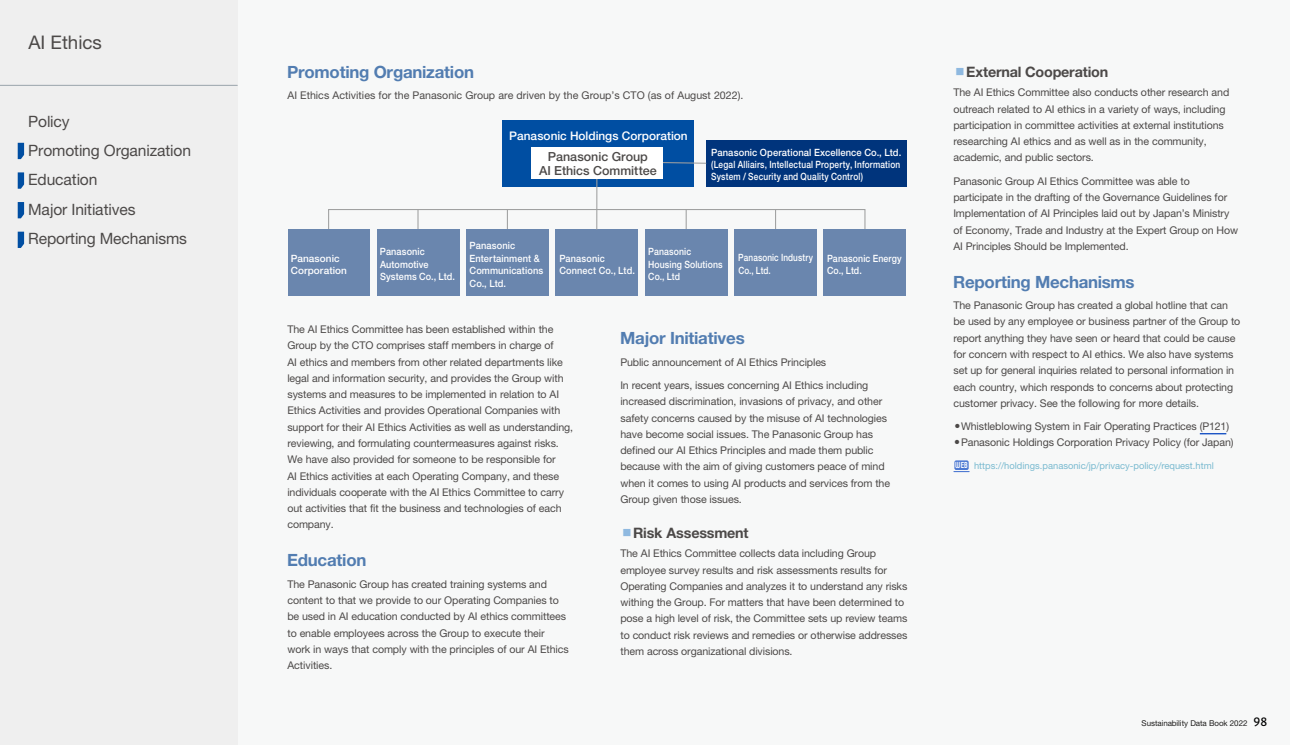
<style>
.page{position:relative;width:1290px;height:745px;background:#fff}
.page>*{position:absolute;margin:0;border:0;box-sizing:border-box;transform-origin:0 0}
.t1{font:18.75px "Helvetica Neue LT Std";color:#4c4948}
.t2{font:700 16.88px "Helvetica Neue LT Std";letter-spacing:-.015em;color:#527db1}
.t3{font:15.62px/29.4px "Helvetica Neue LT Std";letter-spacing:-.01em;color:#4c4948}
.t4{font:700 14.38px "Helvetica Neue LT Std";letter-spacing:-.015em;color:#4c4948}
.t5{font:500 12.5px/13.8px "Helvetica Neue LT Std";color:#4c4948;text-align:center}
.t6{font:500 11.88px "Helvetica Neue LT Std";color:#fff}
.t7{font:10.62px/16.2px "Helvetica Neue LT Std";letter-spacing:-.01em;color:#4c4948}
.t8{font:500 10px/11.9px "Helvetica Neue LT Std";letter-spacing:.01em;color:#fff;text-align:justify;scale:.94 1}
.t9{font:500 10px/12.5px "Helvetica Neue LT Std";letter-spacing:.01em;color:#fff;scale:.93 1}
.t10{font:500 10px/12.5px "Helvetica Neue LT Std";letter-spacing:.01em;color:#fff;scale:.91 1}
.t11{font:500 10px/12.5px "Helvetica Neue LT Std";letter-spacing:.01em;color:#fff;scale:.87 1}
.t12{font:500 10px/12.5px "Helvetica Neue LT Std";letter-spacing:.01em;color:#fff;scale:.82 1}
.t13{font:500 10px/12.5px "Helvetica Neue LT Std";letter-spacing:.01em;color:#fff;scale:.92 1}
.t14{font:500 10px/12.5px "Helvetica Neue LT Std";letter-spacing:.01em;color:#fff;scale:.88 1}
.t15{font:500 10px/12.5px "Helvetica Neue LT Std";letter-spacing:.01em;color:#fff}
.t16{font:9.38px "Helvetica Neue LT Std";color:#79bad0}
.t17{font:8px "Helvetica Neue LT Std";letter-spacing:-.01em;color:#1f1e1d}
.s1{font-family:"UD Shin Go Pr 6";font-weight:300;color:#8fb9e0}
.s2{font-family:"Hira Kaku Pro W3"}
.s3{font-family:"Circle 20";font-size:7.5px;color:#fff}
.s4{font-family:"Hiragino UD Sans Std W5";font-size:11.25px;color:#000}
</style>
<div class="page">
<div style="left:237px;top:0;width:1053px;height:744px;background:#f7f8f8"></div>
<div style="left:0;top:0;width:237px;height:744px;background:#efefef"></div>
<hr style="left:0;top:85px;width:237px;height:1px;background:#a6afb5">
<svg style="left:18px;top:172px;width:6px;height:17px"></svg>
<svg style="left:18px;top:143px;width:6px;height:16px"></svg>
<svg style="left:18px;top:202px;width:6px;height:16px"></svg>
<svg style="left:18px;top:231px;width:6px;height:17px"></svg>
<svg style="left:1200px;top:433px;width:26px;height:1px"></svg>
<div style="left:954px;top:460px;width:15px;height:9px;background:#4d79d2;border-radius:2px"></div>
<svg style="left:953px;top:471px;width:16px;height:1px"></svg>
<div style="left:706px;top:141px;width:200px;height:46px;background:#00347c"></div>
<div style="left:503px;top:121px;width:191px;height:66px;background:#004ea2"></div>
<div style="left:328px;top:209px;width:537px;height:25px;border:1px solid #9fa0a0"></div>
<svg style="left:417px;top:209px;width:1px;height:20px"></svg>
<svg style="left:507px;top:209px;width:1px;height:20px"></svg>
<svg style="left:686px;top:209px;width:1px;height:20px"></svg>
<svg style="left:775px;top:209px;width:1px;height:20px"></svg>
<div style="left:289px;top:229px;width:81px;height:67px;background:#6a86ae"></div>
<div style="left:377px;top:229px;width:82px;height:67px;background:#6a86ae"></div>
<div style="left:466px;top:229px;width:82px;height:67px;background:#6a86ae"></div>
<div style="left:556px;top:229px;width:82px;height:67px;background:#6a86ae"></div>
<div style="left:645px;top:229px;width:82px;height:67px;background:#6a86ae"></div>
<div style="left:734px;top:229px;width:83px;height:67px;background:#6a86ae"></div>
<div style="left:824px;top:229px;width:82px;height:67px;background:#6a86ae"></div>
<hr style="left:596px;top:178px;width:1px;height:51px;background:#9fa0a0">
<svg style="left:662px;top:161px;width:45px;height:3px"></svg>
<div style="left:531px;top:147px;width:131px;height:32px;background:#fff"></div>
<h1 class="t1" style="left:28px;top:31px;width:75px">AI Ethics</h1>
<h3 class="t3" style="left:28px;top:106px;width:164px">Policy<br>Promoting Organization<br>Education<br>Major Initiatives<br>Reporting Mechanisms</h3>
<h2 class="t2" style="left:287px;top:61px;width:188px">Promoting Organization</h2>
<p class="t7" style="left:287px;top:87px;width:457px">AI Ethics Activities for the Panasonic Group are driven by the Group’s CTO (as of August 2022).</p>
<p class="t15" style="left:291px;top:251px;width:58px">Panasonic<br>Corporation</p>
<p class="t6" style="left:509px;top:128px;width:180px">Panasonic Holdings Corporation</p>
<p class="t5" style="left:539px;top:149px;width:119px">Panasonic Group<br>AI Ethics Committee</p>
<p class="t8" style="left:711px;top:146px;width:204px">Panasonic Operational Excellence Co., Ltd. (Legal Alliairs, Intellectual Property, Information System / Security and Quality Control)</p>
<p class="t10" style="left:380px;top:245px;width:84px">Panasonic<br>Automotive<br>Systems Co., Ltd.</p>
<p class="t9" style="left:469px;top:239px;width:81px">Panasonic<br>Entertainment &amp;<br>Communications<br>Co., Ltd.</p>
<p class="t13" style="left:559px;top:251px;width:83px">Panasonic<br>Connect Co., Ltd.</p>
<p class="t11" style="left:648px;top:245px;width:87px">Panasonic<br>Housing Solutions<br>Co., Ltd</p>
<p class="t12" style="left:738px;top:251px;width:93px">Panasonic Industry<br>Co., Ltd.</p>
<p class="t14" style="left:827px;top:251px;width:87px">Panasonic Energy<br>Co., Ltd.</p>
<p class="t7" style="left:287px;top:321px;width:287px">The AI Ethics Committee has been established within the Group by the CTO comprises staff members in charge of<br>AI ethics and members from other related departments like legal and information security, and provides the Group with systems and measures to be implemented in relation to AI Ethics Activities and provides Operational Companies with support for their AI Ethics Activities as well as understanding, reviewing, and formulating countermeasures against risks.<br>We have also provided for someone to be responsible for<br>AI Ethics activities at each Operating Company, and these individuals cooperate with the AI Ethics Committee to carry out activities that fit the business and technologies of each company.</p>
<h2 class="t2" style="left:287px;top:549px;width:81px">Education</h2>
<p class="t7" style="left:287px;top:575px;width:283px">The Panasonic Group has created training systems and content to that we provide to our Operating Companies to be used in AI education conducted by AI ethics committees to enable employees across the Group to execute their work in ways that comply with the principles of our AI Ethics Activities.</p>
<h2 class="t2" style="left:620px;top:327px;width:126px">Major Initiatives</h2>
<p class="t7" style="left:620px;top:350px;width:249px;line-height:23.4px">Public announcement of AI Ethics Principles<br>In recent years, issues concerning AI Ethics including</p>
<p class="t7" style="left:620px;top:393px;width:271px">increased discrimination, invasions of privacy, and other safety concerns caused by the misuse of AI technologies have become social issues. The Panasonic Group has defined our AI Ethics Principles and made them public because with the aim of giving customers peace of mind when it comes to using AI products and services from the Group given those issues.</p>
<h3 class="t4" style="left:620px;top:523px;width:130px"><span class="s1">▪</span>Risk Assessment</h3>
<p class="t7" style="left:620px;top:545px;width:289px">The AI Ethics Committee collects data including Group employee survey results and risk assessments results for Operating Companies and analyzes it to understand any risks withing the Group. For matters that have been determined to pose a high level of risk, the Committee sets up review teams to conduct risk reviews and remedies or otherwise addresses them across organizational divisions.</p>
<h3 class="t4" style="left:953px;top:62px;width:157px"><span class="s1">▪</span>External Cooperation</h3>
<p class="t7" style="left:953px;top:84px;width:277px">The AI Ethics Committee also conducts other research and outreach related to AI ethics in a variety of ways, including participation in committee activities at external institutions researching AI ethics and as well as in the community, academic, and public sectors.</p>
<p class="t7" style="left:953px;top:172px;width:286px">Panasonic Group AI Ethics Committee was able to participate in the drafting of the Governance Guidelines for Implementation of AI Principles laid out by Japan’s Ministry of Economy, Trade and Industry at the Expert Group on How AI Principles Should be Implemented.</p>
<h2 class="t2" style="left:953px;top:271px;width:183px">Reporting Mechanisms</h2>
<p class="t7" style="left:953px;top:297px;width:288px">The Panasonic Group has created a global hotline that can be used by any employee or business partner of the Group to report anything they have seen or heard that could be cause for concern with respect to AI ethics. We also have systems set up for general inquiries related to personal information in each country, which responds to concerns about protecting customer privacy. See the following for more details.</p>
<p class="t7" style="left:952px;top:418px;width:279px"><span class="s2">•</span>Whistleblowing System in Fair Operating Practices (P121)</p>
<p class="t7" style="left:952px;top:434px;width:283px"><span class="s2">•</span>Panasonic Holdings Corporation Privacy Policy (for Japan)</p>
<p class="t16" style="left:955px;top:460px;width:260px"><span class="s3">WEB</span> https://holdings.panasonic/jp/privacy-policy/request.html</p>
<p class="t17" style="left:1141px;top:717px;width:127px">Sustainability Data Book 2022 <span class="s4">98</span></p>
</div>
